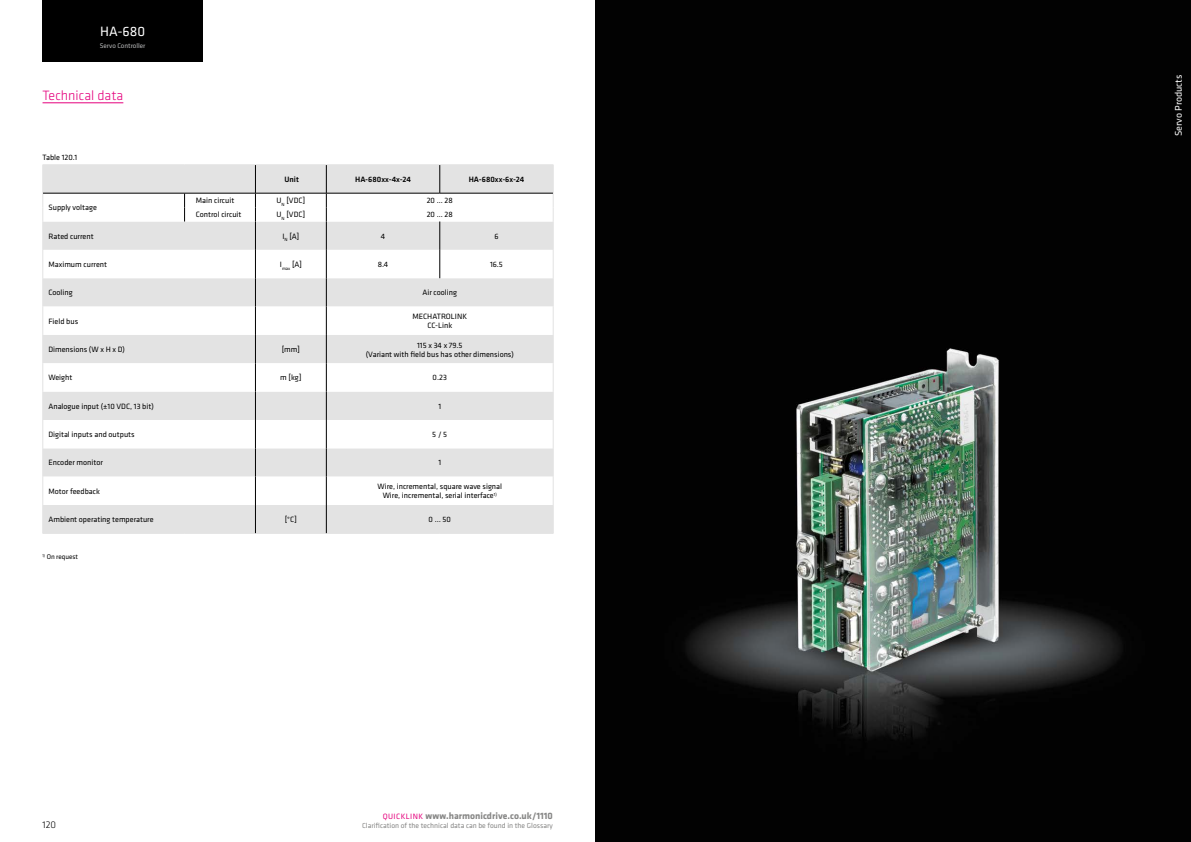
<style>
.page{position:relative;width:1191px;height:842px;background:#fff}
.page>*{position:absolute;margin:0;border:0;box-sizing:border-box;transform-origin:0 0}
.t1{font:300 14px "Klavika Basic";color:#e5007d}
.t2{font:14px "Klavika Basic";color:#fff}
.t3{font:10px "Klavika Basic";color:#fff}
.t4{font:300 10px "Klavika Basic";color:#000}
.t5{font:700 9.6px "Klavika Basic";color:#878786}
.t6{font:8px/9px "Klavika Basic";color:#000;text-align:center}
.t7{font:500 8px "Klavika Basic";color:#000}
.t8{font:7.5px "Klavika Basic";color:#878786}
.t9{font:7px "Klavika Basic";color:#bbbcbd}
.t10{font:7px "Klavika Basic";color:#000}
.s1{font-weight:400;font-size:8px;color:#e5007d}
</style>
<div class="page">
<div style="left:43px;top:0;width:160px;height:62px;background:#000"></div>
<img style="left:595px;top:0;width:596px;height:842px">
<hr style="left:43px;top:103px;width:80px;height:1px;background:#e5007d">
<hr style="left:43px;top:533px;width:142px;height:1px;background:#e3e3e3">
<hr style="left:185px;top:533px;width:70px;height:1px;background:#e3e3e3">
<hr style="left:255px;top:533px;width:71px;height:1px;background:#e3e3e3">
<hr style="left:326px;top:533px;width:114px;height:1px;background:#e3e3e3">
<hr style="left:440px;top:533px;width:113px;height:1px;background:#e3e3e3">
<svg style="left:43px;top:165px;width:511px;height:368px"></svg>
<hr style="left:43px;top:193px;width:142px;height:1px;background:#000">
<hr style="left:185px;top:193px;width:70px;height:1px;background:#000">
<hr style="left:255px;top:193px;width:71px;height:1px;background:#000">
<hr style="left:326px;top:193px;width:114px;height:1px;background:#000">
<hr style="left:440px;top:193px;width:113px;height:1px;background:#000">
<h1 class="t2" style="left:100px;top:23px;width:46px">HA-680</h1>
<p class="t9" style="left:100px;top:41px;width:47px">Servo Controller</p>
<h1 class="t1" style="left:43px;top:87px;width:82px">Technical data</h1>
<p class="t6" style="left:43px;top:152px;width:36px">Table 120.1</p>
<p class="t6" style="left:48px;top:203px;width:50px">Supply voltage</p>
<p class="t7" style="left:284px;top:174px;width:16px">Unit</p>
<p class="t7" style="left:355px;top:174px;width:57px">HA-680xx-4x-24</p>
<p class="t7" style="left:469px;top:174px;width:57px">HA-680xx-6x-24</p>
<p class="t6" style="left:196px;top:196px;width:40px">Main circuit</p>
<p class="t6" style="left:276px;top:196px;width:30px">U<sub>N</sub> [VDC]</p>
<p class="t6" style="left:427px;top:196px;width:28px">20 ... 28</p>
<p class="t6" style="left:196px;top:210px;width:47px">Control circuit</p>
<p class="t6" style="left:276px;top:210px;width:30px">U<sub>N</sub> [VDC]</p>
<p class="t6" style="left:427px;top:210px;width:28px">20 ... 28</p>
<p class="t6" style="left:48px;top:231px;width:47px">Rated current</p>
<p class="t6" style="left:282px;top:231px;width:18px">I<sub>N</sub> [A]</p>
<p class="t6" style="left:381px;top:231px;width:6px">4</p>
<p class="t6" style="left:494px;top:231px;width:6px">6</p>
<p class="t6" style="left:48px;top:260px;width:60px">Maximum current</p>
<p class="t6" style="left:280px;top:260px;width:23px">I<sub>max</sub> [A]</p>
<p class="t6" style="left:378px;top:260px;width:12px">8.4</p>
<p class="t6" style="left:490px;top:260px;width:14px">16.5</p>
<p class="t6" style="left:48px;top:288px;width:26px">Cooling</p>
<p class="t6" style="left:422px;top:288px;width:36px">Air cooling</p>
<p class="t6" style="left:48px;top:316px;width:31px">Field bus</p>
<p class="t6" style="left:412px;top:312px;width:56px">MECHATROLINK<br>CC-Link</p>
<p class="t6" style="left:48px;top:345px;width:78px">Dimensions (W x H x D)</p>
<p class="t6" style="left:282px;top:345px;width:20px">[mm]</p>
<p class="t6" style="left:366px;top:340px;width:150px">115 x 34 x 79.5<br>(Variant with field bus has other dimensions)</p>
<p class="t6" style="left:48px;top:373px;width:25px">Weight</p>
<p class="t6" style="left:280px;top:373px;width:23px">m [kg]</p>
<p class="t6" style="left:432px;top:373px;width:16px">0.23</p>
<p class="t6" style="left:48px;top:401px;width:107px">Analogue input (±10 VDC, 13 bit)</p>
<p class="t6" style="left:438px;top:401px;width:4px">1</p>
<p class="t6" style="left:48px;top:430px;width:88px">Digital inputs and outputs</p>
<p class="t6" style="left:432px;top:430px;width:16px">5 / 5</p>
<p class="t6" style="left:48px;top:458px;width:56px">Encoder monitor</p>
<p class="t6" style="left:438px;top:458px;width:4px">1</p>
<p class="t6" style="left:48px;top:486px;width:53px">Motor feedback</p>
<p class="t6" style="left:377px;top:482px;width:126px">Wire, incremental, square wave signal<br>Wire, incremental, serial interface<sup>1)</sup></p>
<p class="t6" style="left:48px;top:515px;width:107px">Ambient operating temperature</p>
<p class="t6" style="left:285px;top:515px;width:14px">[°C]</p>
<p class="t6" style="left:428px;top:515px;width:24px">0 … 50</p>
<p class="t10" style="left:43px;top:552px;width:37px"><sup>1)</sup> On request</p>
<p class="t4" style="left:43px;top:819px;width:15px">120</p>
<p class="t5" style="left:383px;top:809px;width:172px"><span class="s1">QUICKLINK</span> www.harmonicdrive.co.uk/1110</p>
<p class="t8" style="left:362px;top:821px;width:192px">Clarification of the technical data can be found in the Glossary</p>
<p class="t3" style="left:1171px;top:136px;width:63px;rotate:-90deg">Servo Products</p>
</div>
